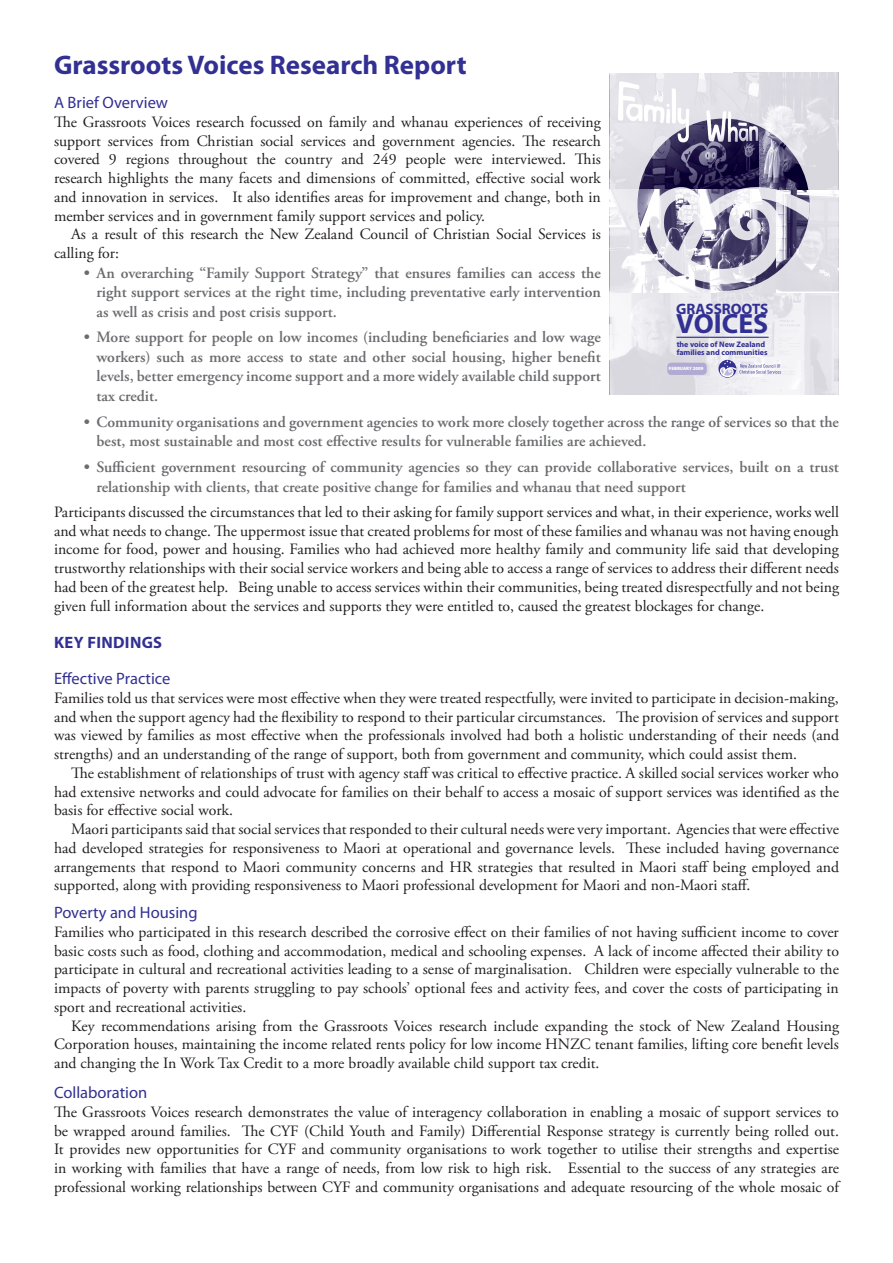
<style>
.page{position:relative;width:893px;height:1263px;background:#fff}
.page>*{position:absolute;margin:0;border:0;box-sizing:border-box;transform-origin:0 0}
.t1{font:700 27.9px "Myriad Pro";color:#323092}
.Chapter_heading{font:700 27px "Myriad Pro";color:#323092}
.Big_section_heading{font:16.5px "Myriad Pro";color:#323092}
.Section_heading{font:16.5px "Myriad Pro";color:#323092}
.Big_section_heading-2{font:700 16.5px "Myriad Pro";letter-spacing:.02em;color:#323092}
.Intro_body_para{font:15.75px/18.8px "Adobe Garamond Pro";color:#221e1f;text-align:justify}
.Body_para{font:15.75px/18.8px "Adobe Garamond Pro";color:#221e1f;text-align:justify}
.Body_qhote{font:600 15.75px/19.5px "Adobe Garamond Pro";color:#6b6c6f;text-align:justify}
.t2{font:700 15.15px "Myriad Pro";color:#323092}
.t3{font:700 7.95px/8.2px "Myriad Pro";color:#323092}
.t4{font:900 4.65px "Myriad Pro";color:#fff}
</style>
<div class="page">
<svg style="left:609px;top:72px;width:230px;height:322px;fill:#e3e2e8"></svg>
<svg style="left:649px;top:187px;width:161px;height:97px"></svg>
<hr style="left:676px;top:337px;width:93px;height:1px;background:#323092">
<div style="left:667px;top:363px;width:40px;height:12px;background:#b1abd3;border-radius:4px"></div>
<svg style="left:719px;top:360px;width:62px;height:18px"></svg>
<p class="Chapter_heading" style="left:54px;top:48px;width:414px">Grassroots Voices Research Report</p>
<p class="Section_heading" style="left:54px;top:92px;width:116px">A Brief Overview</p>
<p class="Intro_body_para" style="left:54px;top:113px;width:548px">The Grassroots Voices research focussed on family and whanau experiences of receiving support services from Christian social services and government agencies. The research covered 9 regions throughout the country and 249 people were interviewed. This research highlights the many facets and dimensions of committed, effective social work and innovation in services. It also identifies areas for improvement and change, both in member services and in government family support services and policy.</p>
<p class="Body_para" style="left:54px;top:225px;width:548px;text-indent:17px">As a result of this research the New Zealand Council of Christian Social Services is calling for:</p>
<p class="Body_qhote" style="left:97px;top:263px;width:506px;text-indent:-13px">• An overarching “Family Support Strategy” that ensures families can access the right support services at the right time, including preventative early intervention as well as crisis and post crisis support.</p>
<p class="Body_qhote" style="left:97px;top:328px;width:506px;text-indent:-13px">• More support for people on low incomes (including beneficiaries and low wage workers) such as more access to state and other social housing, higher benefit levels, better emergency income support and a more widely available child support tax credit.</p>
<p class="Body_qhote" style="left:97px;top:412px;width:744px;text-indent:-13px">• Community organisations and government agencies to work more closely together across the range of services so that the best, most sustainable and most cost effective results for vulnerable families are achieved.</p>
<p class="Body_qhote" style="left:97px;top:458px;width:744px;text-indent:-13px">• Sufficient government resourcing of community agencies so they can provide collaborative services, built on a trust relationship with clients, that create positive change for families and whanau that need support</p>
<p class="Intro_body_para" style="left:54px;top:503px;width:787px">Participants discussed the circumstances that led to their asking for family support services and what, in their experience, works well and what needs to change. The uppermost issue that created problems for most of these families and whanau was not having enough income for food, power and housing. Families who had achieved more healthy family and community life said that developing trustworthy relationships with their social service workers and being able to access a range of services to address their different needs had been of the greatest help. Being unable to access services within their communities, being treated disrespectfully and not being given full information about the services and supports they were entitled to, caused the greatest blockages for change.</p>
<p class="Big_section_heading-2" style="left:54px;top:632px;width:110px">Key Findings</p>
<p class="Big_section_heading" style="left:54px;top:668px;width:118px">Effective Practice</p>
<p class="Intro_body_para" style="left:54px;top:689px;width:787px">Families told us that services were most effective when they were treated respectfully, were invited to participate in decision-making, and when the support agency had the flexibility to respond to their particular circumstances. The provision of services and support was viewed by families as most effective when the professionals involved had both a holistic understanding of their needs (and strengths) and an understanding of the range of support, both from government and community, which could assist them.</p>
<p class="Body_para" style="left:54px;top:764px;width:787px;text-indent:17px">The establishment of relationships of trust with agency staff was critical to effective practice. A skilled social services worker who had extensive networks and could advocate for families on their behalf to access a mosaic of support services was identified as the basis for effective social work.</p>
<p class="Body_para" style="left:54px;top:820px;width:787px;text-indent:17px">Maori participants said that social services that responded to their cultural needs were very important. Agencies that were effective had developed strategies for responsiveness to Maori at operational and governance levels. These included having governance arrangements that respond to Maori community concerns and HR strategies that resulted in Maori staff being employed and supported, along with providing responsiveness to Maori professional development for Maori and non-Maori staff.</p>
<p class="Big_section_heading" style="left:54px;top:902px;width:145px">Poverty and Housing</p>
<p class="Intro_body_para" style="left:54px;top:923px;width:787px">Families who participated in this research described the corrosive effect on their families of not having sufficient income to cover basic costs such as food, clothing and accommodation, medical and schooling expenses. A lack of income affected their ability to participate in cultural and recreational activities leading to a sense of marginalisation. Children were especially vulnerable to the impacts of poverty with parents struggling to pay schools’ optional fees and activity fees, and cover the costs of participating in sport and recreational activities.</p>
<p class="Body_para" style="left:54px;top:1017px;width:786px;text-indent:17px">Key recommendations arising from the Grassroots Voices research include expanding the stock of New Zealand Housing Corporation houses, maintaining the income related rents policy for low income HNZC tenant families, lifting core benefit levels and changing the In Work Tax Credit to a more broadly available child support tax credit.</p>
<p class="Section_heading" style="left:54px;top:1082px;width:95px">Collaboration</p>
<p class="Intro_body_para" style="left:54px;top:1103px;width:786px">The Grassroots Voices research demonstrates the value of interagency collaboration in enabling a mosaic of support services to be wrapped around families. The CYF (Child Youth and Family) Differential Response strategy is currently being rolled out.<br>It provides new opportunities for CYF and community organisations to work together to utilise their strengths and expertise in working with families that have a range of needs, from low risk to high risk. Essential to the success of any strategies are professional working relationships between CYF and community organisations and adequate resourcing of the whole mosaic of</p>
<p class="t2" style="left:676px;top:299px;width:93px">GRASS ROOTS</p>
<p class="t3" style="left:677px;top:340px;width:92px">the voice of New Zealand families and communities</p>
<p class="t4" style="left:669px;top:366px;width:36px">FEBRUARY 2009</p>
<p class="t1" style="left:676px;top:306px;width:77px">VOICES</p>
</div>
